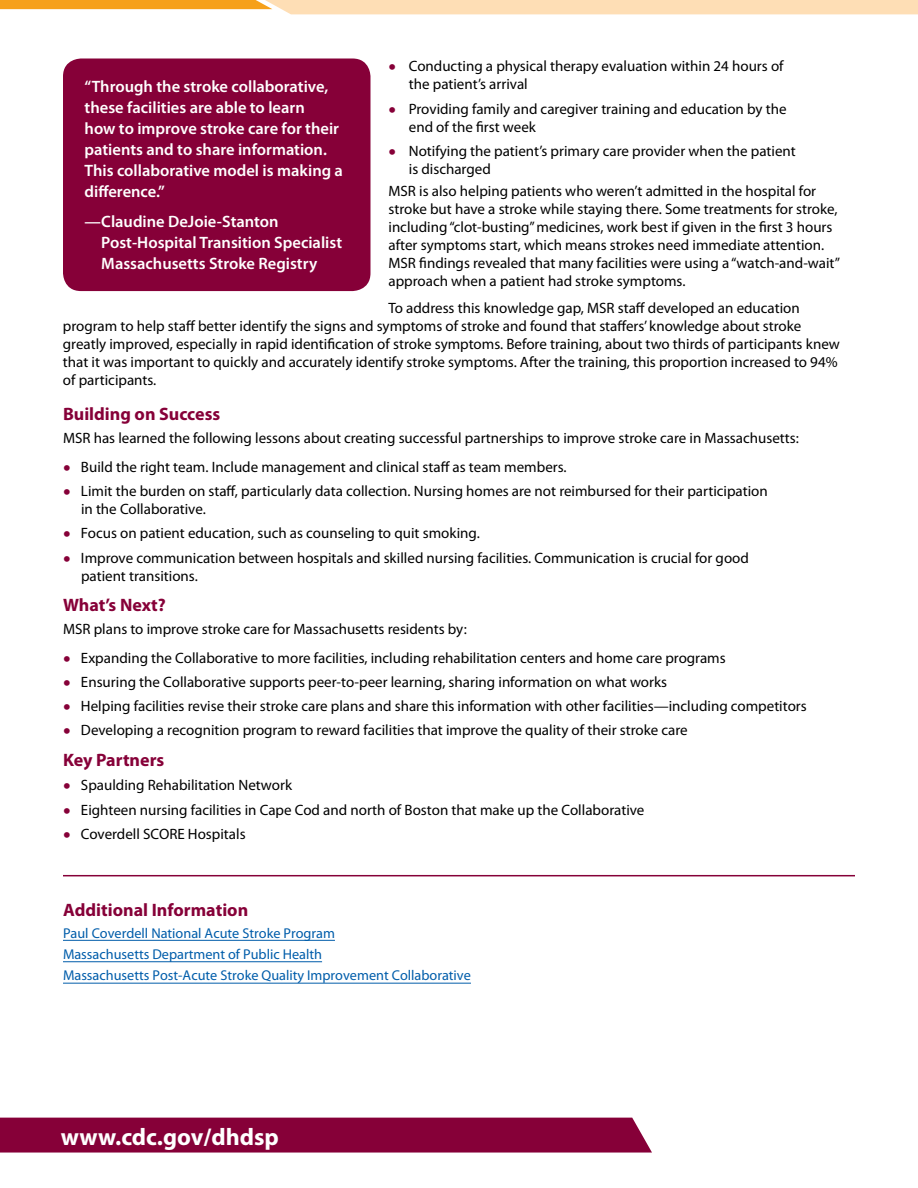
<style>
.page{position:relative;width:918px;height:1188px;background:#fff}
.page>*{position:absolute;margin:0;border:0;box-sizing:border-box;transform-origin:0 0}
.t1{font:700 24px "Myriad Pro";color:#fff}
.t2{font:700 18px "Myriad Pro";color:#860038}
.t3{font:600 16.5px/21px "Myriad Pro";color:#fff}
.t4{font:15px/18px "Myriad Pro";color:#000}
.t5{font:14.25px "Myriad Pro";color:#005daa}
.s1{font-size:27px;color:#860038}
</style>
<div class="page">
<div style="left:63px;top:58px;width:307px;height:233px;background:#860038;border-radius:18px"></div>
<div style="left:0;top:1118px;width:652px;height:35px;background:#860038"></div>
<hr style="left:63px;top:875px;width:792px;height:1px;background:#860038">
<svg style="left:0;top:0;width:918px;height:14px;background:#fcd6a0"></svg>
<hr style="left:63px;top:940px;width:272px;height:1px;background:#005daa">
<hr style="left:63px;top:961px;width:259px;height:1px;background:#005daa">
<hr style="left:63px;top:983px;width:408px;height:1px;background:#005daa">
<p class="t4" style="left:409px;top:58px;width:376px;text-indent:-20px"><span class="s1">•</span> Conducting a physical therapy evaluation within 24 hours of the patient’s arrival</p>
<p class="t4" style="left:409px;top:100px;width:379px;text-indent:-20px"><span class="s1">•</span> Providing family and caregiver training and education by the end of the first week</p>
<p class="t4" style="left:409px;top:142px;width:388px;text-indent:-20px"><span class="s1">•</span> Notifying the patient’s primary care provider when the patient is discharged</p>
<p class="t4" style="left:388px;top:183px;width:453px">MSR is also helping patients who weren’t admitted in the hospital for stroke but have a stroke while staying there. Some treatments for stroke, including “clot-busting” medicines, work best if given in the first 3 hours after symptoms start, which means strokes need immediate attention.<br>MSR findings revealed that many facilities were using a “watch-and-wait” approach when a patient had stroke symptoms.</p>
<p class="t4" style="left:63px;top:300px;width:778px;text-indent:325px">To address this knowledge gap, MSR staff developed an education program to help staff better identify the signs and symptoms of stroke and found that staffers’ knowledge about stroke greatly improved, especially in rapid identification of stroke symptoms. Before training, about two thirds of participants knew that it was important to quickly and accurately identify stroke symptoms. After the training, this proportion increased to 94% of participants.</p>
<p class="t3" style="left:85px;top:77px;width:260px">“Through the stroke collaborative, these facilities are able to learn<br>how to improve stroke care for their patients and to share information.<br>This collaborative model is making a difference.”</p>
<p class="t3" style="left:101px;top:212px;width:242px;text-indent:-17px">—Claudine DeJoie-Stanton<br>Post-Hospital Transition Specialist<br>Massachusetts Stroke Registry</p>
<h2 class="t2" style="left:63px;top:404px;width:159px">Building on Success</h2>
<p class="t4" style="left:63px;top:429px;width:737px">MSR has learned the following lessons about creating successful partnerships to improve stroke care in Massachusetts:</p>
<p class="t4" style="left:63px;top:458px;width:505px"><span class="s1">•</span> Build the right team. Include management and clinical staff as team members.</p>
<p class="t4" style="left:81px;top:482px;width:688px;text-indent:-18px"><span class="s1">•</span> Limit the burden on staff, particularly data collection. Nursing homes are not reimbursed for their participation in the Collaborative.</p>
<p class="t4" style="left:63px;top:525px;width:418px"><span class="s1">•</span> Focus on patient education, such as counseling to quit smoking.</p>
<p class="t4" style="left:81px;top:549px;width:669px;text-indent:-18px"><span class="s1">•</span> Improve communication between hospitals and skilled nursing facilities. Communication is crucial for good patient transitions.</p>
<h2 class="t2" style="left:63px;top:595px;width:104px">What’s Next?</h2>
<p class="t4" style="left:63px;top:620px;width:405px">MSR plans to improve stroke care for Massachusetts residents by:</p>
<p class="t4" style="left:63px;top:649px;width:664px"><span class="s1">•</span> Expanding the Collaborative to more facilities, including rehabilitation centers and home care programs</p>
<p class="t4" style="left:63px;top:673px;width:606px"><span class="s1">•</span> Ensuring the Collaborative supports peer-to-peer learning, sharing information on what works</p>
<p class="t4" style="left:63px;top:697px;width:745px"><span class="s1">•</span> Helping facilities revise their stroke care plans and share this information with other facilities—including competitors</p>
<p class="t4" style="left:63px;top:722px;width:626px"><span class="s1">•</span> Developing a recognition program to reward facilities that improve the quality of their stroke care</p>
<h2 class="t2" style="left:63px;top:750px;width:103px">Key Partners</h2>
<p class="t4" style="left:63px;top:777px;width:231px"><span class="s1">•</span> Spaulding Rehabilitation Network</p>
<p class="t4" style="left:63px;top:801px;width:583px"><span class="s1">•</span> Eighteen nursing facilities in Cape Cod and north of Boston that make up the Collaborative</p>
<p class="t4" style="left:63px;top:825px;width:184px"><span class="s1">•</span> Coverdell SCORE Hospitals</p>
<h2 class="t2" style="left:63px;top:900px;width:187px">Additional Information</h2>
<p class="t5" style="left:63px;top:925px;width:273px">Paul Coverdell National Acute Stroke Program</p>
<p class="t5" style="left:63px;top:947px;width:261px">Massachusetts Department of Public Health</p>
<p class="t5" style="left:63px;top:968px;width:409px">Massachusetts Post-Acute Stroke Quality Improvement Collaborative</p>
<p class="t1" style="left:61px;top:1123px;width:220px">www.cdc.gov/dhdsp</p>
</div>
